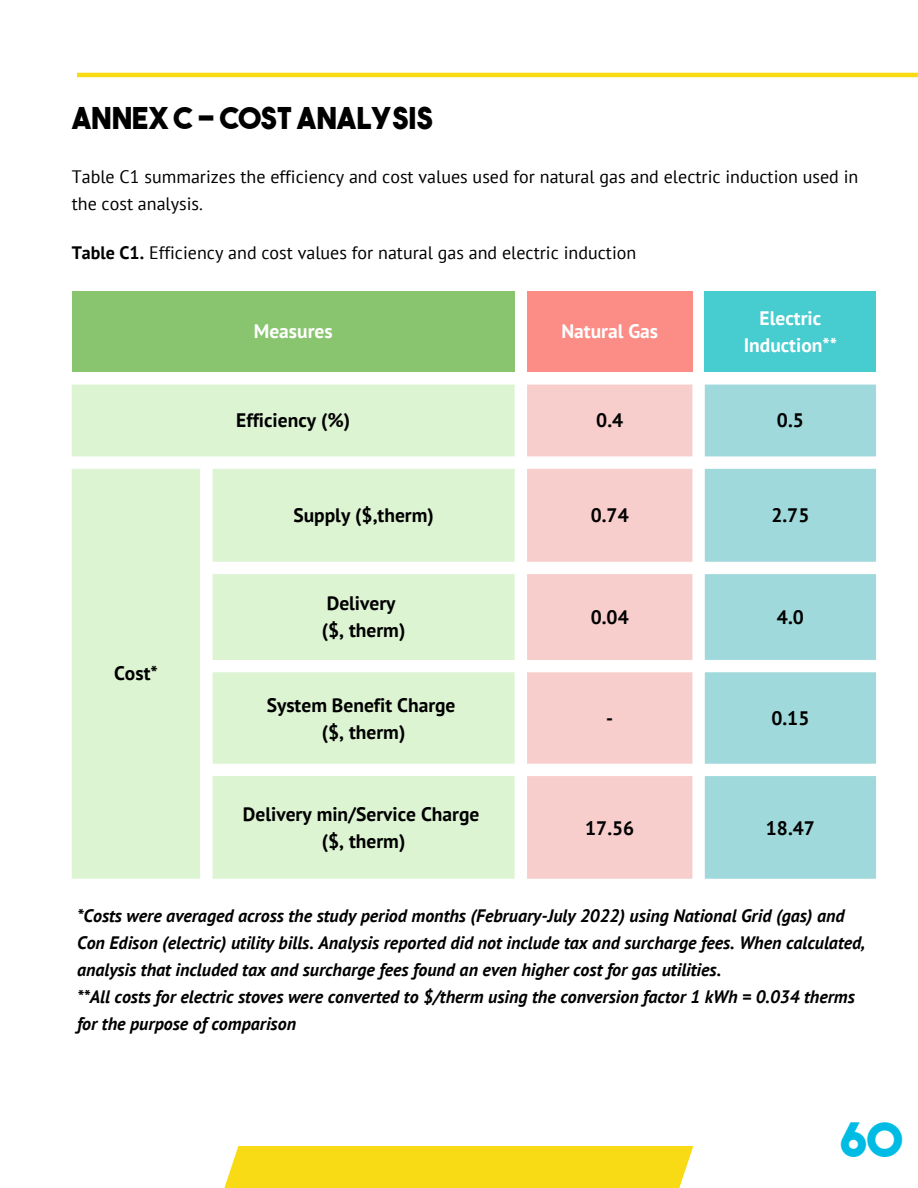
<style>
.page{position:relative;width:918px;height:1188px;background:#fff}
.page>*{position:absolute;margin:0;border:0;box-sizing:border-box;transform-origin:0 0}
.t1{font:47.25px "The Bold Font";color:#00bce5}
.t2{font:30px "The Bold Font";color:#000}
.t3{font:700 19.5px/27px "PT Sans";color:#000;text-align:center}
.t4{font:700 19.5px/27px "PT Sans";color:#fff;text-align:center}
.t5{font:italic 700 18px/27px "PT Sans";color:#000}
.t6{font:18px/27px "PT Sans";color:#000}
.s1{font-weight:700}
</style>
<div class="page">
<hr style="left:77px;top:73px;width:841px;height:4px;background:#f8db14">
<div style="left:214px;top:1146px;width:479px;height:42px;background:#f8db14"></div>
<div style="left:72px;top:291px;width:443px;height:81px;background:#89c46f"></div>
<div style="left:527px;top:291px;width:165px;height:81px;background:#fc8d86"></div>
<div style="left:705px;top:291px;width:171px;height:81px;background:#47cccf"></div>
<svg style="left:72px;top:385px;width:443px;height:494px;fill:#ddf4d3"></svg>
<svg style="left:527px;top:385px;width:165px;height:494px;fill:#f8cecc"></svg>
<svg style="left:705px;top:385px;width:171px;height:494px;fill:#9fd9db"></svg>
<h2 class="t2" style="left:72px;top:107px;width:363px">ANNEX C - COST ANALYSIS</h2>
<p class="t6" style="left:72px;top:163px;width:788px">Table C1 summarizes the efficiency and cost values used for natural gas and electric induction used in the cost analysis.</p>
<p class="t6" style="left:72px;top:239px;width:566px"><span class="s1">Table C1.</span> Efficiency and cost values for natural gas and electric induction</p>
<p class="t4" style="left:254px;top:318px;width:80px">Measures</p>
<p class="t4" style="left:561px;top:318px;width:98px">Natural Gas</p>
<p class="t4" style="left:744px;top:304px;width:95px">Electric<br>Induction**</p>
<p class="t3" style="left:236px;top:407px;width:115px">Efficiency (%)</p>
<p class="t3" style="left:596px;top:407px;width:28px">0.4</p>
<p class="t3" style="left:777px;top:407px;width:28px">0.5</p>
<p class="t3" style="left:293px;top:501px;width:142px">Supply ($,therm)</p>
<p class="t3" style="left:591px;top:501px;width:39px">0.74</p>
<p class="t3" style="left:771px;top:501px;width:39px">2.75</p>
<p class="t3" style="left:114px;top:660px;width:45px">Cost*</p>
<p class="t3" style="left:322px;top:589px;width:85px;text-align:left">Delivery ($, therm)</p>
<p class="t3" style="left:267px;top:691px;width:190px">System Benefit Charge ($, therm)</p>
<p class="t3" style="left:243px;top:800px;width:238px">Delivery min/Service Charge ($, therm)</p>
<p class="t3" style="left:591px;top:603px;width:39px">0.04</p>
<p class="t3" style="left:777px;top:603px;width:28px">4.0</p>
<p class="t3" style="left:606px;top:704px;width:9px">-</p>
<p class="t3" style="left:771px;top:704px;width:39px">0.15</p>
<p class="t3" style="left:585px;top:814px;width:51px">17.56</p>
<p class="t3" style="left:766px;top:814px;width:51px">18.47</p>
<p class="t5" style="left:77px;top:902px;width:790px">*Costs were averaged across the study period months (February-July 2022) using National Grid (gas) and Con Edison (electric) utility bills. Analysis reported did not include tax and surcharge fees. When calculated, analysis that included tax and surcharge fees found an even higher cost for gas utilities.<br>**All costs for electric stoves were converted to $/therm using the conversion factor 1 kWh = 0.034 therms for the purpose of comparison</p>
<h1 class="t1" style="left:839px;top:1122px;width:64px">60</h1>
</div>
